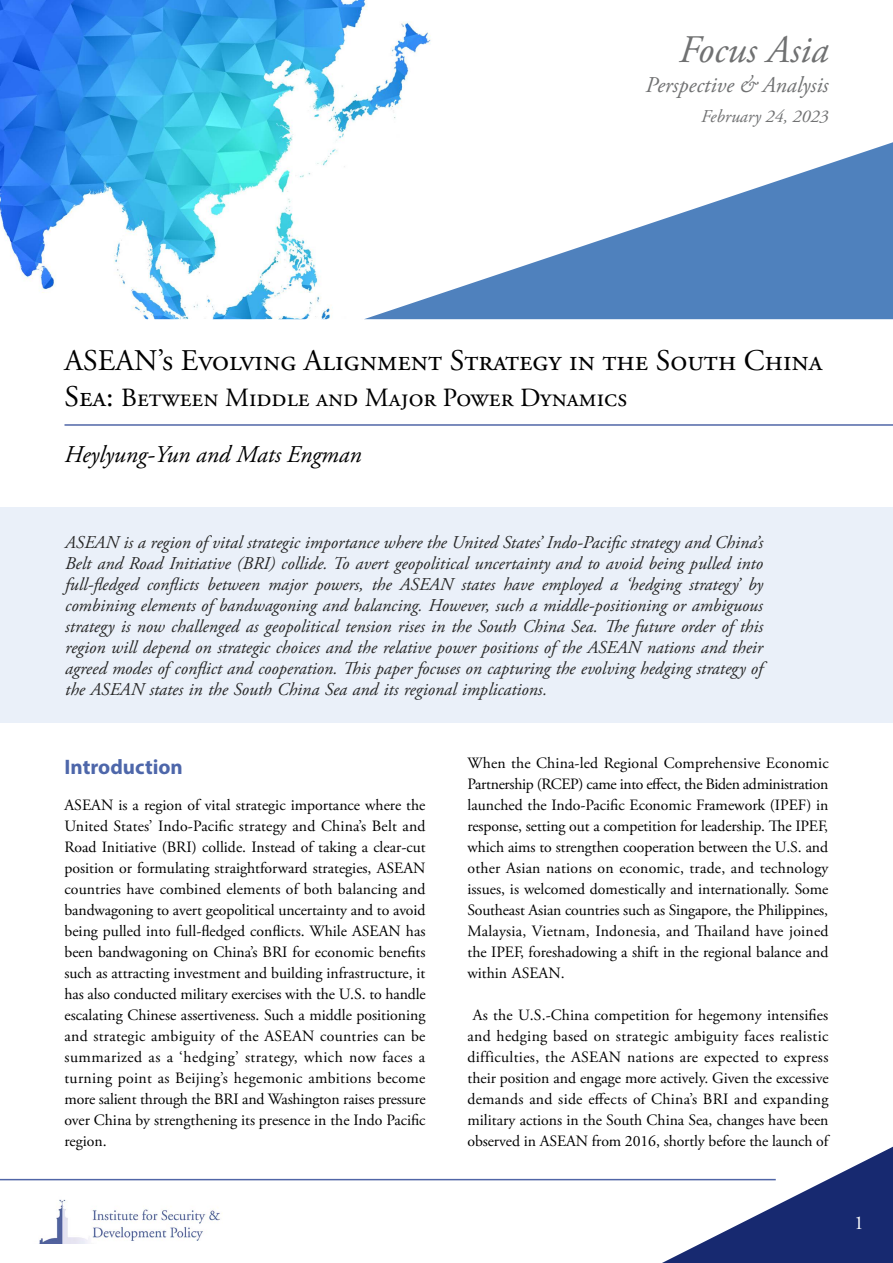
<style>
.page{position:relative;width:893px;height:1263px;background:#fff}
.page>*{position:absolute;margin:0;border:0;box-sizing:border-box;transform-origin:0 0}
.t1{font:italic 39px "Adobe Garamond Pro";color:#707172}
.t2{font:30px "Adobe Garamond Pro";color:#000}
.t3{font:26.25px "Adobe Garamond Pro";color:#000}
.t4{font:italic 24px "Adobe Garamond Pro";color:#000}
.t5{font:italic 22.5px "Adobe Garamond Pro";color:#707172}
.t6{font:700 21px "Myriad Pro";color:#4e67aa}
.t7{font:19.5px "Adobe Garamond Pro";color:#fff}
.t8{font:italic 18px/21px "Adobe Garamond Pro";color:#000;text-align:justify}
.t9{font:italic 18px "Adobe Garamond Pro";color:#707172}
.t10{font:15.75px/21px "Adobe Garamond Pro";color:#000;text-align:justify}
.s1{font-size:30px}
</style>
<div class="page">
<img style="left:0;top:0;width:431px;height:319px">
<svg style="left:364px;top:138px;width:529px;height:181px"></svg>
<svg style="left:637px;top:1146px;width:256px;height:117px"></svg>
<hr style="left:0;top:1179px;width:776px;height:1px;background:#5066a7">
<img style="left:39px;top:1199px;width:181px;height:44px">
<hr style="left:64px;top:424px;width:829px;height:2px;background:#5066a7">
<div style="left:0;top:507px;width:893px;height:216px;background:#e7eef8"></div>
<h1 class="t1" style="left:679px;top:26px;width:151px">Focus Asia</h1>
<h3 class="t5" style="left:646px;top:71px;width:184px">Perspective &amp; Analysis</h3>
<p class="t9" style="left:701px;top:106px;width:129px">February 24, 2023</p>
<h2 class="t2" style="left:64px;top:342px;width:760px">ASEAN’s Evolving Alignment Strategy in the South China</h2>
<h3 class="t3" style="left:64px;top:382px;width:564px"><span class="s1">Sea:</span> Between Middle and Major Power Dynamics</h3>
<h3 class="t4" style="left:64px;top:440px;width:298px">Heylyung-Yun and Mats Engman</h3>
<p class="t8" style="left:65px;top:533px;width:699px">ASEAN is a region of vital strategic importance where the United States’ Indo-Pacific strategy and China’s Belt and Road Initiative (BRI) collide. To avert geopolitical uncertainty and to avoid being pulled into full-fledged conflicts between major powers, the ASEAN states have employed a ‘hedging strategy’ by combining elements of bandwagoning and balancing. However, such a middle-positioning or ambiguous strategy is now challenged as geopolitical tension rises in the South China Sea. The future order of this region will depend on strategic choices and the relative power positions of the ASEAN nations and their agreed modes of conflict and cooperation. This paper focuses on capturing the evolving hedging strategy of the ASEAN states in the South China Sea and its regional implications.</p>
<h3 class="t6" style="left:64px;top:753px;width:120px">Introduction</h3>
<p class="t10" style="left:64px;top:795px;width:363px">ASEAN is a region of vital strategic importance where the United States’ Indo-Pacific strategy and China’s Belt and Road Initiative (BRI) collide. Instead of taking a clear-cut position or formulating straightforward strategies, ASEAN countries have combined elements of both balancing and bandwagoning to avert geopolitical uncertainty and to avoid being pulled into full-fledged conflicts. While ASEAN has been bandwagoning on China’s BRI for economic benefits such as attracting investment and building infrastructure, it has also conducted military exercises with the U.S. to handle escalating Chinese assertiveness. Such a middle positioning and strategic ambiguity of the ASEAN countries can be summarized as a ‘hedging’ strategy, which now faces a turning point as Beijing’s hegemonic ambitions become more salient through the BRI and Washington raises pressure over China by strengthening its presence in the Indo Pacific region.</p>
<p class="t10" style="left:467px;top:753px;width:363px">When the China-led Regional Comprehensive Economic Partnership (RCEP) came into effect, the Biden administration launched the Indo-Pacific Economic Framework (IPEF) in response, setting out a competition for leadership. The IPEF, which aims to strengthen cooperation between the U.S. and other Asian nations on economic, trade, and technology issues, is welcomed domestically and internationally. Some Southeast Asian countries such as Singapore, the Philippines, Malaysia, Vietnam, Indonesia, and Thailand have joined the IPEF, foreshadowing a shift in the regional balance and within ASEAN.</p>
<p class="t10" style="left:467px;top:1005px;width:363px;text-align:center">As the U.S.-China competition for hegemony intensifies and hedging based on strategic ambiguity faces realistic difficulties, the ASEAN nations are expected to express their position and engage more actively. Given the excessive demands and side effects of China’s BRI and expanding military actions in the South China Sea, changes have been observed in ASEAN from 2016, shortly before the launch of</p>
<p class="t7" style="left:854px;top:1211px;width:11px">1</p>
</div>
